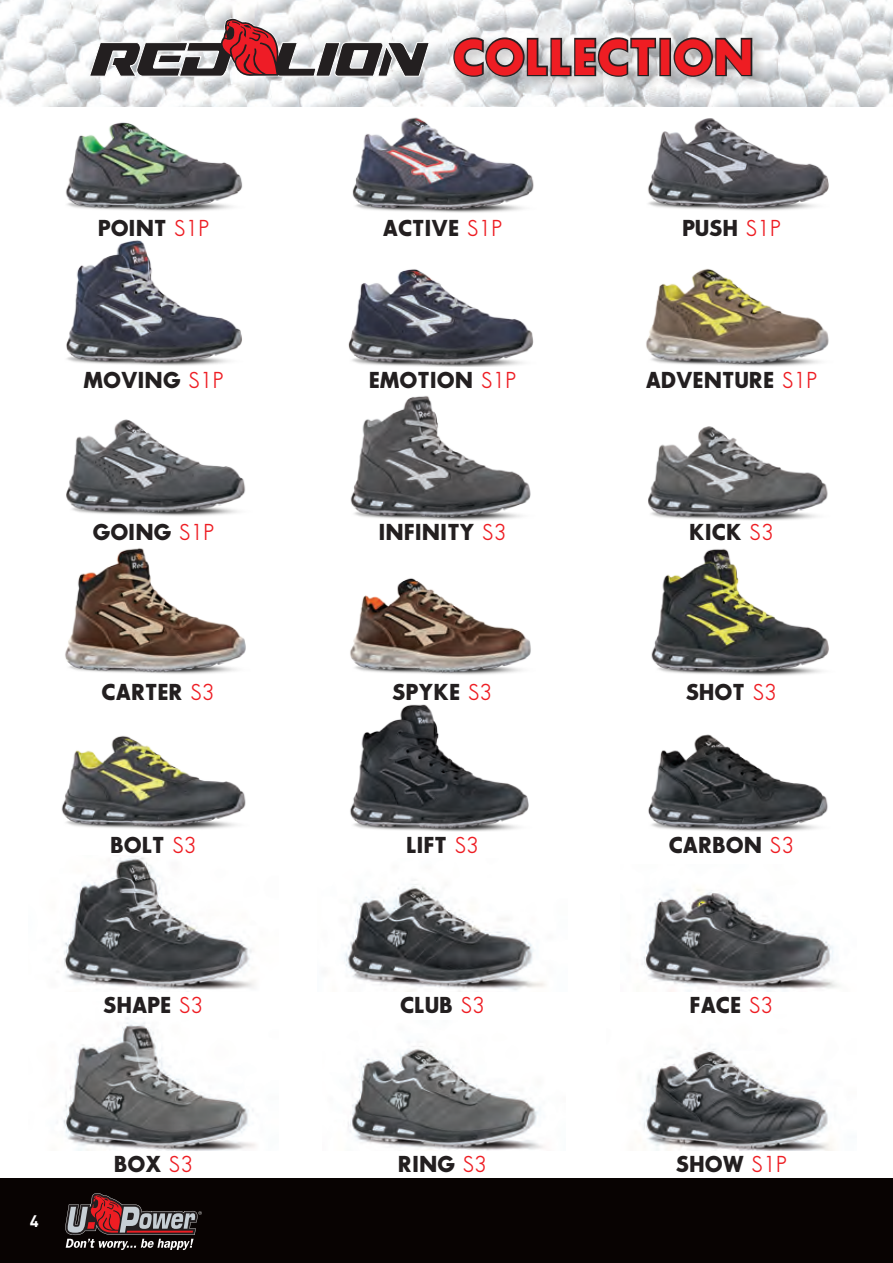
<style>
.page{position:relative;width:893px;height:1263px;background:#fff}
.page>*{position:absolute;margin:0;border:0;box-sizing:border-box;transform-origin:0 0}
.t1{font:49.5px "Sans Serif Bld FLF";letter-spacing:.015em;color:#ee1d23}
.t2{font:22.5px "Sans Serif Bld FLF";color:#231f20}
.t3{font:700 16.5px "DIN";color:#fff}
.s1{font-family:"Sans Serif Book FLF";color:#ee1d23}
</style>
<div class="page">
<div style="left:0;top:1178px;width:893px;height:85px;background:#080302"></div>
<img style="left:0;top:0;width:893px;height:106px">
<svg style="left:65px;top:1193px;width:137px;height:57px"></svg>
<img style="left:61px;top:736px;width:185px;height:94px">
<img style="left:648px;top:734px;width:180px;height:98px">
<img style="left:350px;top:704px;width:179px;height:128px">
<img style="left:63px;top:1018px;width:193px;height:132px">
<img style="left:643px;top:1048px;width:190px;height:102px">
<img style="left:348px;top:1046px;width:196px;height:104px">
<img style="left:64px;top:856px;width:191px;height:134px">
<img style="left:643px;top:889px;width:195px;height:102px">
<img style="left:344px;top:884px;width:201px;height:107px">
<img style="left:625px;top:106px;width:229px;height:105px">
<img style="left:66px;top:122px;width:177px;height:89px">
<img style="left:346px;top:98px;width:220px;height:115px">
<img style="left:646px;top:268px;width:183px;height:98px">
<img style="left:66px;top:240px;width:176px;height:126px">
<img style="left:348px;top:269px;width:186px;height:98px">
<img style="left:648px;top:426px;width:180px;height:95px">
<img style="left:66px;top:419px;width:180px;height:97px">
<img style="left:350px;top:396px;width:181px;height:125px">
<img style="left:350px;top:578px;width:181px;height:97px">
<img style="left:651px;top:548px;width:178px;height:128px">
<img style="left:65px;top:548px;width:181px;height:126px">
<div style="left:452px;top:36px;width:315px;height:55px;background:#231f20;opacity:.2"></div>
<svg style="left:452px;top:36px;width:205px;height:42px;background:#979798"></svg>
<div style="left:659px;top:38px;width:12px;height:38px;border:3px solid #231f20"></div>
<svg style="left:672px;top:36px;width:82px;height:42px;background:#959596"></svg>
<svg style="left:89px;top:15px;width:341px;height:63px"></svg>
<p class="t1" style="left:453px;top:30px;width:302px">COLLECTION</p>
<p class="t2" style="left:98px;top:216px;width:113px">POINT <span class="s1">S1P</span></p>
<p class="t2" style="left:383px;top:216px;width:121px">ACTIVE <span class="s1">S1P</span></p>
<p class="t2" style="left:682px;top:216px;width:101px">PUSH <span class="s1">S1P</span></p>
<p class="t2" style="left:84px;top:368px;width:142px">MOVING <span class="s1">S1P</span></p>
<p class="t2" style="left:369px;top:368px;width:149px">EMOTION <span class="s1">S1P</span></p>
<p class="t2" style="left:646px;top:368px;width:173px">ADVENTURE <span class="s1">S1P</span></p>
<p class="t2" style="left:93px;top:519px;width:123px">GOING <span class="s1">S1P</span></p>
<p class="t2" style="left:378px;top:519px;width:130px">INFINITY <span class="s1">S3</span></p>
<p class="t2" style="left:689px;top:519px;width:87px">KICK <span class="s1">S3</span></p>
<p class="t3" style="left:30px;top:1211px;width:10px">4</p>
<p class="t2" style="left:102px;top:680px;width:115px">CARTER <span class="s1">S3</span></p>
<p class="t2" style="left:393px;top:680px;width:101px">SPYKE <span class="s1">S3</span></p>
<p class="t2" style="left:686px;top:680px;width:93px">SHOT <span class="s1">S3</span></p>
<p class="t2" style="left:110px;top:832px;width:88px">BOLT <span class="s1">S3</span></p>
<p class="t2" style="left:406px;top:832px;width:75px">LIFT <span class="s1">S3</span></p>
<p class="t2" style="left:669px;top:832px;width:127px">CARBON <span class="s1">S3</span></p>
<p class="t2" style="left:104px;top:992px;width:102px">SHAPE <span class="s1">S3</span></p>
<p class="t2" style="left:400px;top:992px;width:87px">CLUB <span class="s1">S3</span></p>
<p class="t2" style="left:690px;top:992px;width:85px">FACE <span class="s1">S3</span></p>
<p class="t2" style="left:114px;top:1151px;width:81px">BOX <span class="s1">S3</span></p>
<p class="t2" style="left:398px;top:1151px;width:91px">RING <span class="s1">S3</span></p>
<p class="t2" style="left:676px;top:1151px;width:112px">SHOW <span class="s1">S1P</span></p>
</div>
